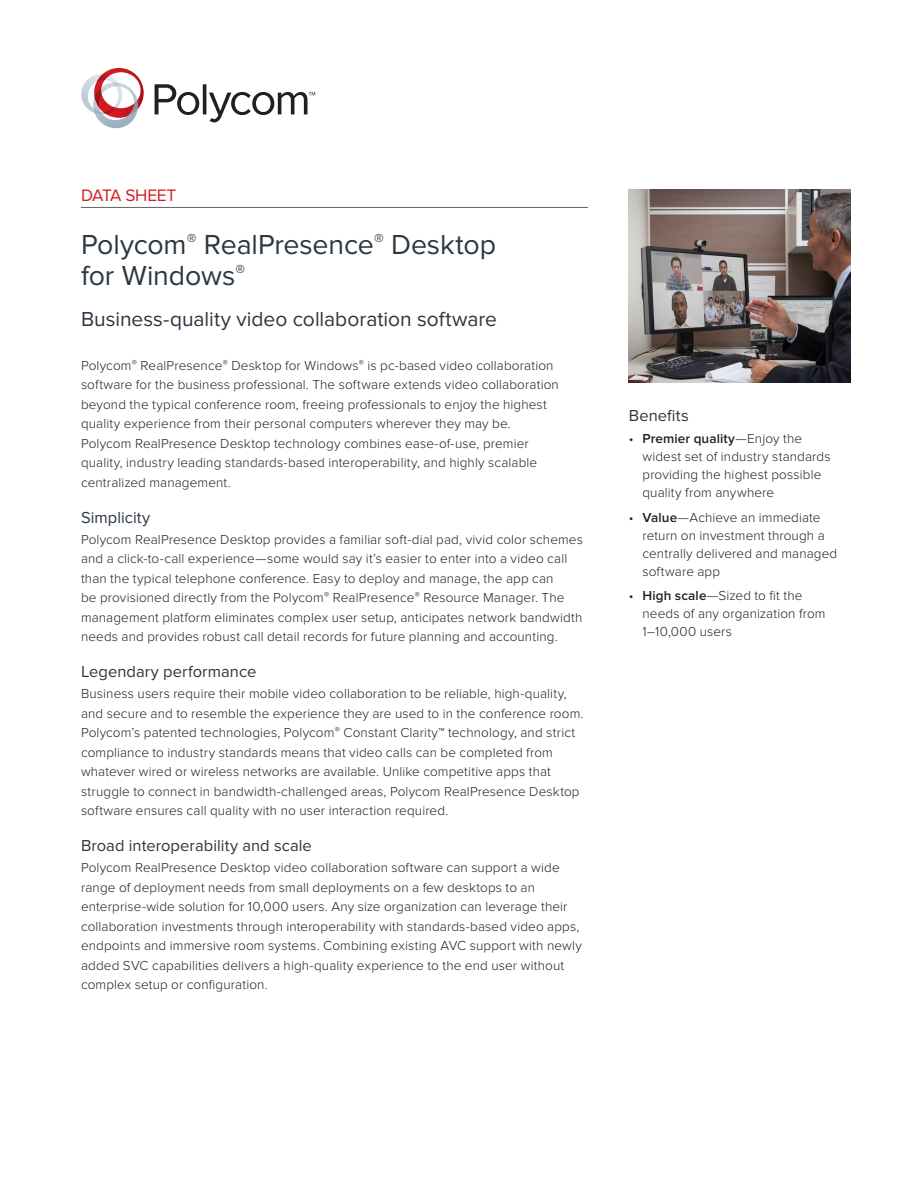
<style>
.page{position:relative;width:918px;height:1188px;background:#fff}
.page>*{position:absolute;margin:0;border:0;box-sizing:border-box;transform-origin:0 0}
.DS_-_Title{font:28.5px/31.5px "Proxima Nova";letter-spacing:-.005em;color:#2c3742}
.DS_-_Subtitle{font:21px "Proxima Nova";color:#2c3742}
.t1{font:17.25px "Proxima Nova";letter-spacing:-.015em;color:#d41b21}
.DS_-_Subhead_Level_1{font:16.5px "Proxima Nova";letter-spacing:.005em;color:#2c3742}
.Sidebar_Header{font:16.5px "Proxima Nova";letter-spacing:.005em;color:#2c3742}
.Body_Copy_Text{font:300 13.5px/19.5px "Proxima Nova";letter-spacing:.01em;color:#231f20}
.s1{font-weight:600}
</style>
<div class="page">
<hr style="left:81px;top:207px;width:507px;height:1px;background:#636366">
<svg style="left:81px;top:68px;width:63px;height:60px"></svg>
<svg style="left:155px;top:84px;width:44px;height:31px"></svg>
<hr style="left:203px;top:84px;width:3px;height:30px;background:#231f20">
<svg style="left:209px;top:92px;width:106px;height:30px"></svg>
<img style="left:629px;top:189px;width:221px;height:193px">
<p class="t1" style="left:81px;top:185px;width:97px">DATA SHEET</p>
<p class="DS_-_Title" style="left:81px;top:229px;width:417px">Polycom<sup>®</sup> RealPresence<sup>®</sup> Desktop for Windows<sup>®</sup></p>
<p class="DS_-_Subtitle" style="left:81px;top:307px;width:417px">Business-quality video collaboration software</p>
<p class="Body_Copy_Text" style="left:81px;top:356px;width:479px">Polycom<sup>®</sup> RealPresence<sup>®</sup> Desktop for Windows<sup>®</sup> is pc-based video collaboration software for the business professional. The software extends video collaboration beyond the typical conference room, freeing professionals to enjoy the highest quality experience from their personal computers wherever they may be.<br>Polycom RealPresence Desktop technology combines ease-of-use, premier quality, industry leading standards-based interoperability, and highly scalable centralized management.</p>
<p class="DS_-_Subhead_Level_1" style="left:81px;top:508px;width:71px">Simplicity</p>
<p class="Body_Copy_Text" style="left:81px;top:530px;width:503px">Polycom RealPresence Desktop provides a familiar soft-dial pad, vivid color schemes and a click-to-call experience—some would say it’s easier to enter into a video call than the typical telephone conference. Easy to deploy and manage, the app can<br>be provisioned directly from the Polycom<sup>®</sup> RealPresence<sup>®</sup> Resource Manager. The management platform eliminates complex user setup, anticipates network bandwidth needs and provides robust call detail records for future planning and accounting.</p>
<p class="DS_-_Subhead_Level_1" style="left:81px;top:663px;width:177px">Legendary performance</p>
<p class="Body_Copy_Text" style="left:81px;top:684px;width:504px">Business users require their mobile video collaboration to be reliable, high-quality, and secure and to resemble the experience they are used to in the conference room.<br>Polycom’s patented technologies, Polycom<sup>®</sup> Constant Clarity™ technology, and strict compliance to industry standards means that video calls can be completed from whatever wired or wireless networks are available. Unlike competitive apps that struggle to connect in bandwidth-challenged areas, Polycom RealPresence Desktop software ensures call quality with no user interaction required.</p>
<p class="DS_-_Subhead_Level_1" style="left:81px;top:837px;width:232px">Broad interoperability and scale</p>
<p class="Body_Copy_Text" style="left:81px;top:858px;width:502px">Polycom RealPresence Desktop video collaboration software can support a wide range of deployment needs from small deployments on a few desktops to an enterprise-wide solution for 10,000 users. Any size organization can leverage their collaboration investments through interoperability with standards-based video apps, endpoints and immersive room systems. Combining existing AVC support with newly added SVC capabilities delivers a high-quality experience to the end user without complex setup or configuration.</p>
<p class="Sidebar_Header" style="left:629px;top:406px;width:61px">Benefits</p>
<p class="Body_Copy_Text" style="left:642px;top:430px;width:190px;line-height:18px;text-indent:-14px">• <span class="s1">Premier quality</span>—Enjoy the widest set of industry standards providing the highest possible quality from anywhere</p>
<p class="Body_Copy_Text" style="left:642px;top:508px;width:196px;line-height:18px;text-indent:-14px">• <span class="s1">Value</span>—Achieve an immediate return on investment through a centrally delivered and managed software app</p>
<p class="Body_Copy_Text" style="left:642px;top:587px;width:185px;line-height:18px;text-indent:-14px">• <span class="s1">High scale</span>—Sized to fit the needs of any organization from<br>1–10,000 users</p>
</div>
